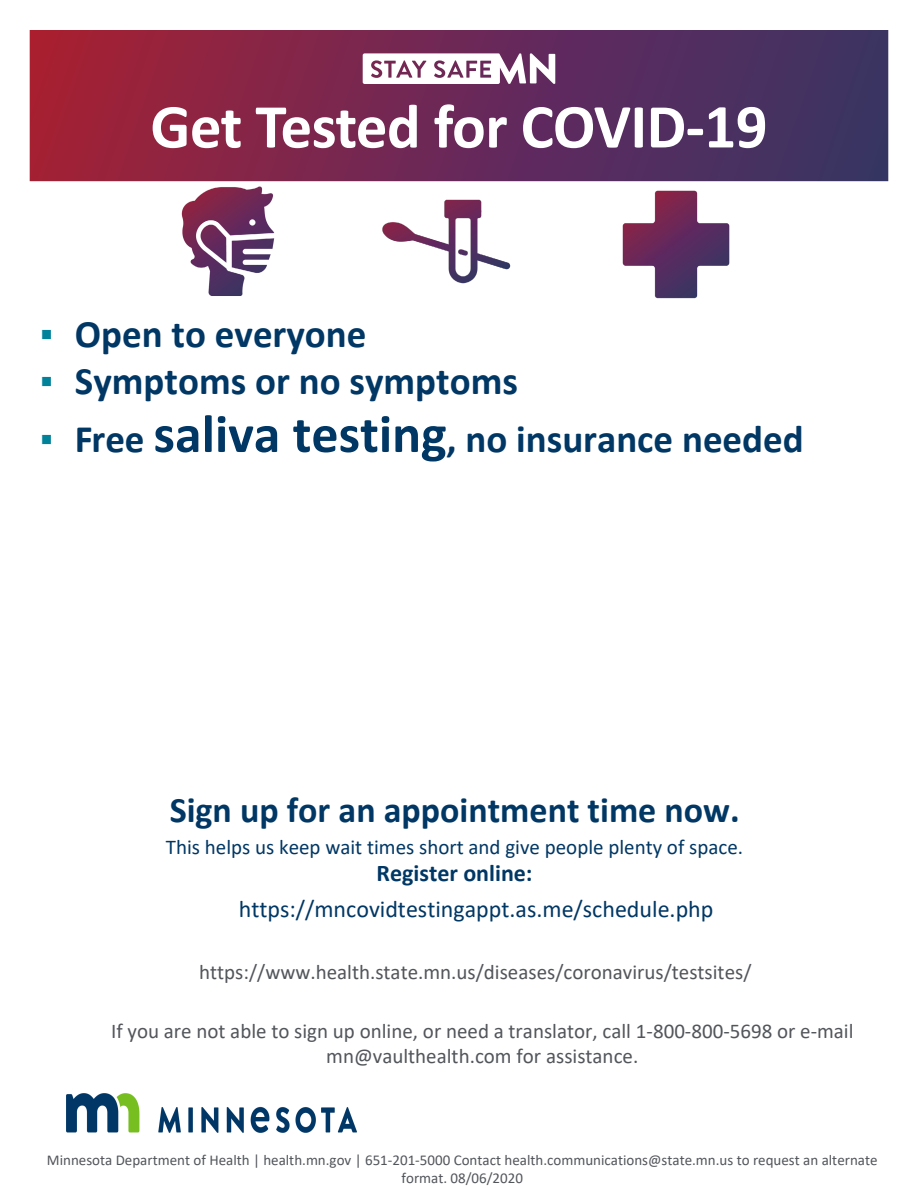
<style>
.page{position:relative;width:918px;height:1188px;background:#fff}
.page>*{position:absolute;margin:0;border:0;box-sizing:border-box;transform-origin:0 0}
.Title_H1{font:700 63px "Calibri";letter-spacing:-.015em;color:#fff}
.t1{font:700 39px "Calibri";color:#003764}
.t2{font:700 36px "Calibri";color:#003764}
.t3{font:24px "Calibri";color:#003764}
.t4{font:700 24px "Calibri";color:#003764}
.t5{font:21px/25.2px "Calibri";color:#52555a;text-align:center}
.t6{font:21px "Calibri";color:#003764}
.t7{font:15px/18px "Calibri";color:#52555a;text-align:center}
.s1{font-weight:400;color:#00829b}
.s2{font-size:54px}
</style>
<div class="page">
<svg style="left:30px;top:30px;width:858px;height:151px;background:#6d2951"></svg>
<svg style="left:363px;top:53px;width:192px;height:31px"></svg>
<img style="left:181px;top:186px;width:94px;height:110px">
<img style="left:622px;top:190px;width:108px;height:109px">
<img style="left:382px;top:199px;width:129px;height:85px">
<img style="left:67px;top:1093px;width:290px;height:40px">
<h1 class="Title_H1" style="left:150px;top:82px;width:619px">Get Tested for COVID-19</h1>
<p class="t1" style="left:40px;top:307px;width:328px"><span class="s1">▪</span> Open to everyone</p>
<p class="t1" style="left:40px;top:353px;width:480px"><span class="s1">▪</span> Symptoms or no symptoms</p>
<p class="t1" style="left:40px;top:411px;width:765px"><span class="s1">▪</span> Free <span class="s2">saliva testing</span>, no insurance needed</p>
<h3 class="t2" style="left:170px;top:784px;width:571px">Sign up for an appointment time now.</h3>
<p class="t6" style="left:166px;top:832px;width:579px">This helps us keep wait times short and give people plenty of space.</p>
<p class="t4" style="left:377px;top:856px;width:157px">Register online:</p>
<p class="t3" style="left:239px;top:892px;width:476px">https://mncovidtestingappt.as.me/schedule.php</p>
<p class="t5" style="left:199px;top:959px;width:554px">https://www.health.state.mn.us/diseases/coronavirus/testsites/</p>
<p class="t5" style="left:111px;top:1018px;width:744px">If you are not able to sign up online, or need a translator, call 1-800-800-5698 or e-mail mn@vaulthealth.com for assistance.</p>
<p class="t7" style="left:47px;top:1151px;width:832px">Minnesota Department of Health | health.mn.gov | 651-201-5000 Contact health.communications@state.mn.us to request an alternate format. 08/06/2020</p>
</div>
